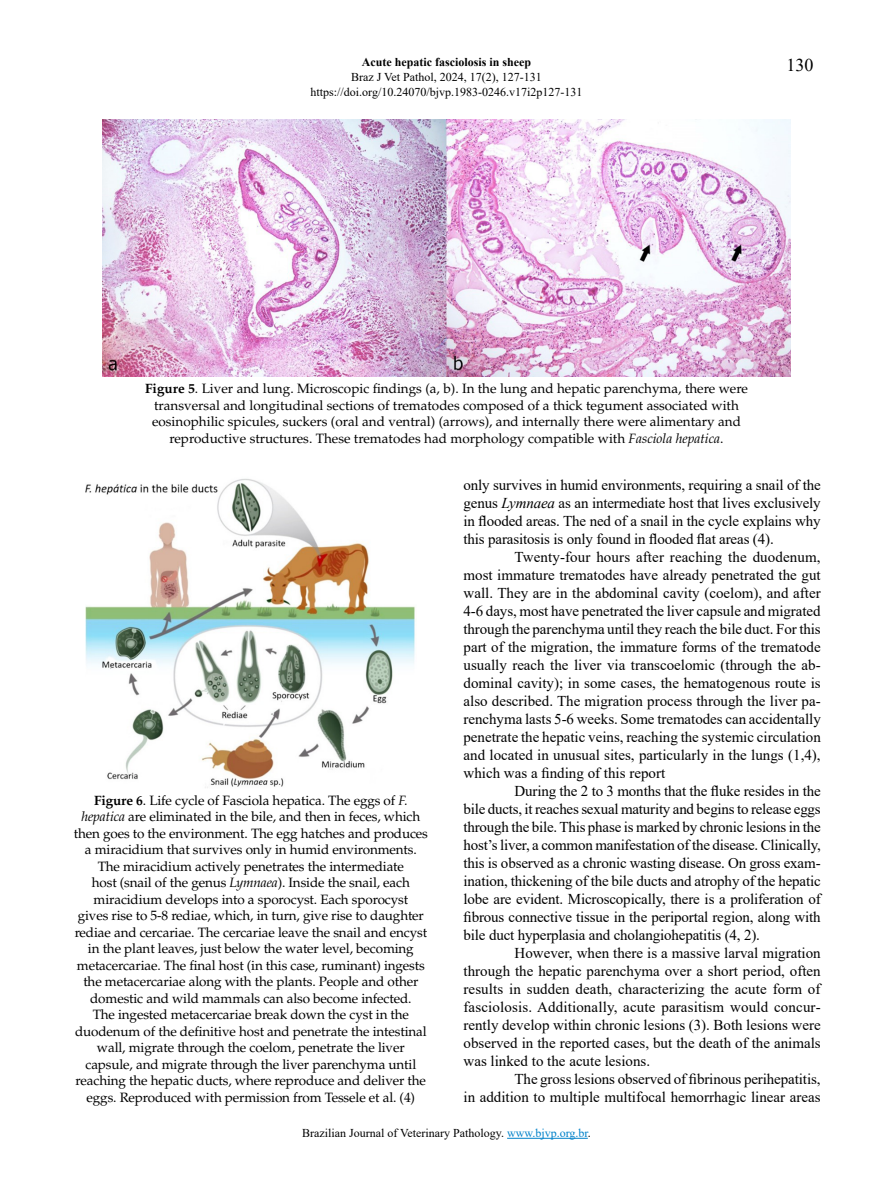
<style>
.page{position:relative;width:893px;height:1191px;background:#fff}
.page>*{position:absolute;margin:0;border:0;box-sizing:border-box;transform-origin:0 0}
.t1{font:18px "Times New Roman";color:#000}
.t2{font:15px/18px "Times New Roman";color:#000;text-align:justify}
.t3{font:13.5px/16.5px "Palatino LT Std";letter-spacing:-.01em;color:#000;text-align:center}
.t4{font:12px/15px "Times New Roman";color:#000;text-align:center}
.t5{font:700 12px "Times New Roman";color:#000}
.s1{font-weight:700}
.s2{font-style:italic}
.s3{color:#0081c9}
</style>
<div class="page">
<hr style="left:507px;top:1138px;width:81px;height:1px;background:#0081c9">
<img style="left:103px;top:119px;width:687px;height:258px">
<img style="left:86px;top:478px;width:329px;height:310px">
<p class="t5" style="left:362px;top:54px;width:171px">Acute hepatic fasciolosis in sheep</p>
<p class="t4" style="left:311px;top:69px;width:273px">Braz J Vet Pathol, 2024, 17(2), 127-131 https://doi.org/10.24070/bjvp.1983-0246.v17i2p127-131</p>
<p class="t1" style="left:787px;top:52px;width:28px">130</p>
<p class="t3" style="left:145px;top:380px;width:604px"><span class="s1">Figure 5</span>. Liver and lung. Microscopic findings (a, b). In the lung and hepatic parenchyma, there were transversal and longitudinal sections of trematodes composed of a thick tegument associated with eosinophilic spicules, suckers (oral and ventral) (arrows), and internally there were alimentary and reproductive structures. These trematodes had morphology compatible with <span class="s2">Fasciola hepatica</span>.</p>
<p class="t3" style="left:74px;top:792px;width:356px"><span class="s1">Figure 6</span>. Life cycle of Fasciola hepatica. The eggs of <span class="s2">F. hepatica</span> are eliminated in the bile, and then in feces, which then goes to the environment. The egg hatches and produces a miracidium that survives only in humid environments.<br>The miracidium actively penetrates the intermediate<br>host (snail of the genus <span class="s2">Lymnaea</span>). Inside the snail, each miracidium develops into a sporocyst. Each sporocyst<br>gives rise to 5-8 rediae, which, in turn, give rise to daughter rediae and cercariae. The cercariae leave the snail and encyst in the plant leaves, just below the water level, becoming metacercariae. The final host (in this case, ruminant) ingests the metacercariae along with the plants. People and other domestic and wild mammals can also become infected.<br>The ingested metacercariae break down the cyst in the duodenum of the definitive host and penetrate the intestinal wall, migrate through the coelom, penetrate the liver capsule, and migrate through the liver parenchyma until reaching the hepatic ducts, where reproduce and deliver the eggs. Reproduced with permission from Tessele et al. (4)</p>
<p class="t2" style="left:463px;top:475px;width:359px">only survives in humid environments, requiring a snail of the genus <span class="s2">Lymnaea</span> as an intermediate host that lives exclusively in flooded areas. The ned of a snail in the cycle explains why this parasitosis is only found in flooded flat areas (4).</p>
<p class="t2" style="left:463px;top:547px;width:359px;text-indent:51px">Twenty-four hours after reaching the duodenum, most immature trematodes have already penetrated the gut wall. They are in the abdominal cavity (coelom), and after 4-6 days, most have penetrated the liver capsule and migrated through the parenchyma until they reach the bile duct. For this part of the migration, the immature forms of the trematode usually reach the liver via transcoelomic (through the ab&shy;dominal cavity); in some cases, the hematogenous route is also described. The migration process through the liver pa&shy;renchyma lasts 5-6 weeks. Some trematodes can accidentally penetrate the hepatic veins, reaching the systemic circulation and located in unusual sites, particularly in the lungs (1,4), which was a finding of this report</p>
<p class="t2" style="left:463px;top:781px;width:359px;text-indent:51px">During the 2 to 3 months that the fluke resides in the bile ducts, it reaches sexual maturity and begins to release eggs through the bile. This phase is marked by chronic lesions in the host’s liver, a common manifestation of the disease. Clinically, this is observed as a chronic wasting disease. On gross exam&shy;ination, thickening of the bile ducts and atrophy of the hepatic lobe are evident. Microscopically, there is a proliferation of fibrous connective tissue in the periportal region, along with bile duct hyperplasia and cholangiohepatitis (4, 2).</p>
<p class="t2" style="left:463px;top:943px;width:359px;text-indent:51px">However, when there is a massive larval migration through the hepatic parenchyma over a short period, often results in sudden death, characterizing the acute form of fasciolosis. Additionally, acute parasitism would concur&shy;rently develop within chronic lesions (3). Both lesions were observed in the reported cases, but the death of the animals was linked to the acute lesions.</p>
<p class="t2" style="left:463px;top:1069px;width:359px;text-align:right">The gross lesions observed of fibrinous perihepatitis,<br>in addition to multiple multifocal hemorrhagic linear areas</p>
<p class="t4" style="left:302px;top:1125px;width:290px">Brazilian Journal of Veterinary Pathology. <span class="s3">www.bjvp.org.br</span>.</p>
</div>
